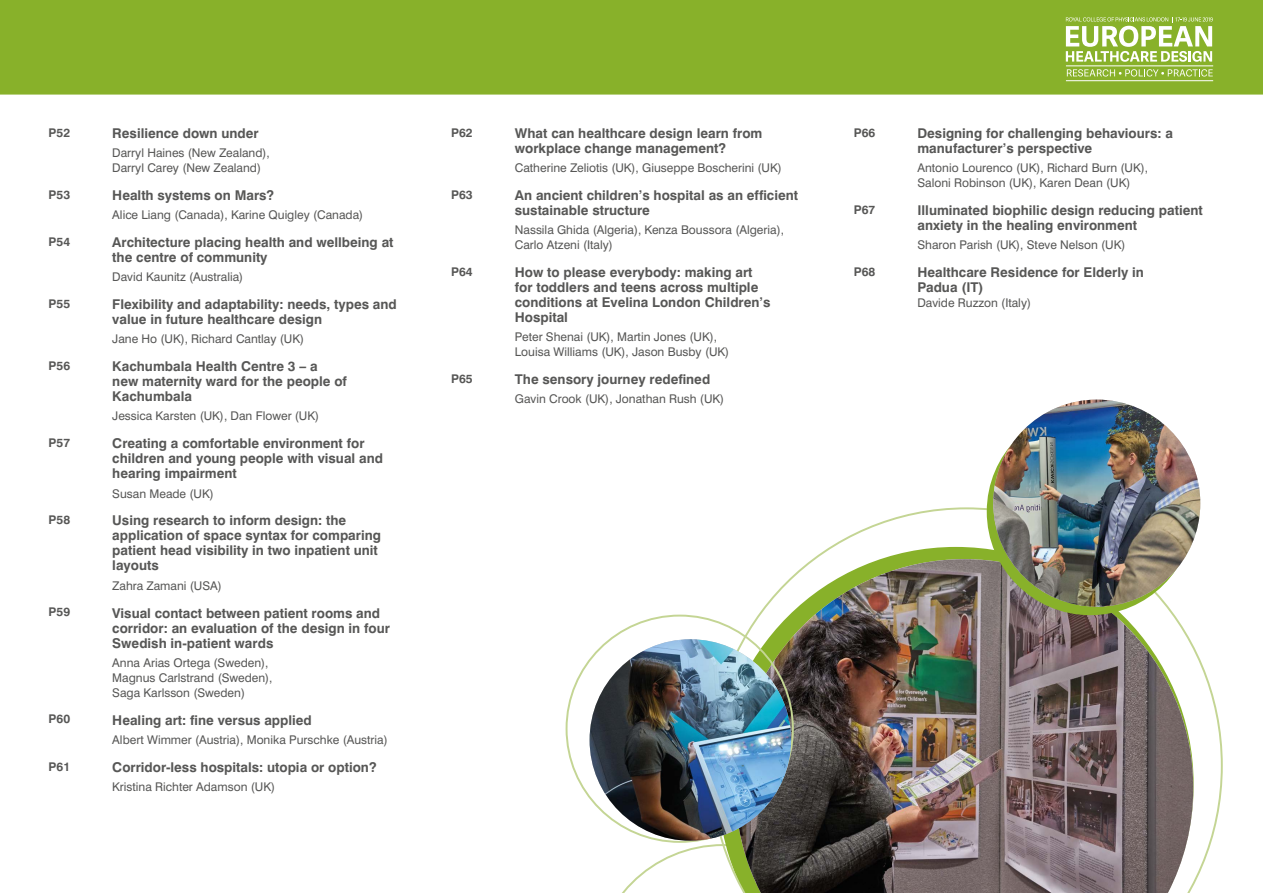
<style>
.page{position:relative;width:1263px;height:893px;background:#fff}
.page>*{position:absolute;margin:0;border:0;box-sizing:border-box;transform-origin:0 0}
.t1{font:700 13.5px/15px "Swiss 721 BT";color:#575756}
.t2{font:12px/15px "Swiss 721 BT";color:#575756}
.t3{font:700 12px "Swiss 721 BT";color:#575756}
</style>
<div class="page">
<svg style="left:622px;top:845px;width:88px;height:48px"></svg>
<div style="left:0;top:0;width:1263px;height:95px;background:#88b12a"></div>
<svg style="left:710px;top:507px;width:513px;height:379px"></svg>
<img style="left:735px;top:559px;width:458px;height:334px">
<div style="left:987px;top:408px;width:207px;height:207px;background:#88b12a;border-radius:50%"></div>
<img style="left:993px;top:400px;width:207px;height:207px;border-radius:104px">
<img style="left:590px;top:639px;width:201px;height:202px;border-radius:101px">
<svg style="left:1067px;top:69px;width:146px;height:8px"></svg>
<hr style="left:1066px;top:66px;width:147px;height:1px;background:#fff">
<hr style="left:1066px;top:80px;width:147px;height:1px;background:#fff">
<svg style="left:1066px;top:17px;width:147px;height:45px"></svg>
<p class="t3" style="left:49px;top:125px;width:23px">P52</p>
<p class="t1" style="left:112px;top:125px;width:148px">Resilience down under</p>
<p class="t2" style="left:112px;top:145px;width:159px">Darryl Haines (New Zealand),<br>Darryl Carey (New Zealand)</p>
<p class="t3" style="left:49px;top:187px;width:23px">P53</p>
<p class="t1" style="left:112px;top:187px;width:163px">Health systems on Mars?</p>
<p class="t2" style="left:112px;top:207px;width:252px">Alice Liang (Canada), Karine Quigley (Canada)</p>
<p class="t3" style="left:49px;top:234px;width:23px">P54</p>
<p class="t1" style="left:112px;top:235px;width:283px">Architecture placing health and wellbeing at the centre of community</p>
<p class="t2" style="left:112px;top:269px;width:133px">David Kaunitz (Australia)</p>
<p class="t3" style="left:49px;top:296px;width:23px">P55</p>
<p class="t1" style="left:112px;top:297px;width:286px">Flexibility and adaptability: needs, types and value in future healthcare design</p>
<p class="t2" style="left:112px;top:331px;width:193px">Jane Ho (UK), Richard Cantlay (UK)</p>
<p class="t3" style="left:49px;top:358px;width:23px">P56</p>
<p class="t1" style="left:112px;top:359px;width:236px">Kachumbala Health Centre 3 – a new maternity ward for the people of<br>Kachumbala</p>
<p class="t2" style="left:112px;top:409px;width:208px">Jessica Karsten (UK), Dan Flower (UK)</p>
<p class="t3" style="left:49px;top:435px;width:23px">P57</p>
<p class="t1" style="left:112px;top:436px;width:272px">Creating a comfortable environment for children and young people with visual and hearing impairment</p>
<p class="t2" style="left:112px;top:486px;width:103px">Susan Meade (UK)</p>
<p class="t3" style="left:49px;top:513px;width:23px">P58</p>
<p class="t1" style="left:112px;top:513px;width:270px">Using research to inform design: the application of space syntax for comparing patient head visibility in two inpatient unit layouts</p>
<p class="t2" style="left:112px;top:578px;width:111px">Zahra Zamani (USA)</p>
<p class="t3" style="left:49px;top:605px;width:23px">P59</p>
<p class="t1" style="left:112px;top:605px;width:279px">Visual contact between patient rooms and corridor: an evaluation of the design in four<br>Swedish in-patient wards</p>
<p class="t2" style="left:112px;top:655px;width:162px">Anna Arias Ortega (Sweden),<br>Magnus Carlstrand (Sweden),<br>Saga Karlsson (Sweden)</p>
<p class="t3" style="left:49px;top:712px;width:23px">P60</p>
<p class="t1" style="left:112px;top:712px;width:201px">Healing art: fine versus applied</p>
<p class="t2" style="left:112px;top:732px;width:277px">Albert Wimmer (Austria), Monika Purschke (Austria)</p>
<p class="t3" style="left:49px;top:759px;width:23px">P61</p>
<p class="t1" style="left:112px;top:759px;width:266px">Corridor-less hospitals: utopia or option?</p>
<p class="t2" style="left:112px;top:779px;width:164px">Kristina Richter Adamson (UK)</p>
<p class="t3" style="left:451px;top:125px;width:23px">P62</p>
<p class="t1" style="left:515px;top:125px;width:249px">What can healthcare design learn from workplace change management?</p>
<p class="t2" style="left:515px;top:160px;width:268px">Catherine Zeliotis (UK), Giuseppe Boscherini (UK)</p>
<p class="t3" style="left:451px;top:187px;width:23px">P63</p>
<p class="t1" style="left:515px;top:187px;width:285px">An ancient children’s hospital as an efficient sustainable structure</p>
<p class="t2" style="left:515px;top:222px;width:271px">Nassila Ghida (Algeria), Kenza Boussora (Algeria),<br>Carlo Atzeni (Italy)</p>
<p class="t3" style="left:451px;top:264px;width:23px">P64</p>
<p class="t1" style="left:515px;top:265px;width:257px">How to please everybody: making art for toddlers and teens across multiple conditions at Evelina London Children’s<br>Hospital</p>
<p class="t2" style="left:515px;top:329px;width:216px">Peter Shenai (UK), Martin Jones (UK),<br>Louisa Williams (UK), Jason Busby (UK)</p>
<p class="t3" style="left:451px;top:371px;width:23px">P65</p>
<p class="t1" style="left:515px;top:372px;width:197px">The sensory journey redefined</p>
<p class="t2" style="left:515px;top:391px;width:211px">Gavin Crook (UK), Jonathan Rush (UK)</p>
<p class="t3" style="left:854px;top:125px;width:23px">P66</p>
<p class="t1" style="left:917px;top:125px;width:257px">Designing for challenging behaviours: a manufacturer’s perspective</p>
<p class="t2" style="left:917px;top:160px;width:232px">Antonio Lourenco (UK), Richard Burn (UK),<br>Saloni Robinson (UK), Karen Dean (UK)</p>
<p class="t3" style="left:854px;top:202px;width:23px">P67</p>
<p class="t1" style="left:917px;top:202px;width:287px">Illuminated biophilic design reducing patient anxiety in the healing environment</p>
<p class="t2" style="left:917px;top:237px;width:209px">Sharon Parish (UK), Steve Nelson (UK)</p>
<p class="t3" style="left:854px;top:264px;width:23px">P68</p>
<p class="t1" style="left:917px;top:265px;width:228px">Healthcare Residence for Elderly in<br>Padua (IT)</p>
<p class="t2" style="left:917px;top:295px;width:115px">Davide Ruzzon (Italy)</p>
</div>
